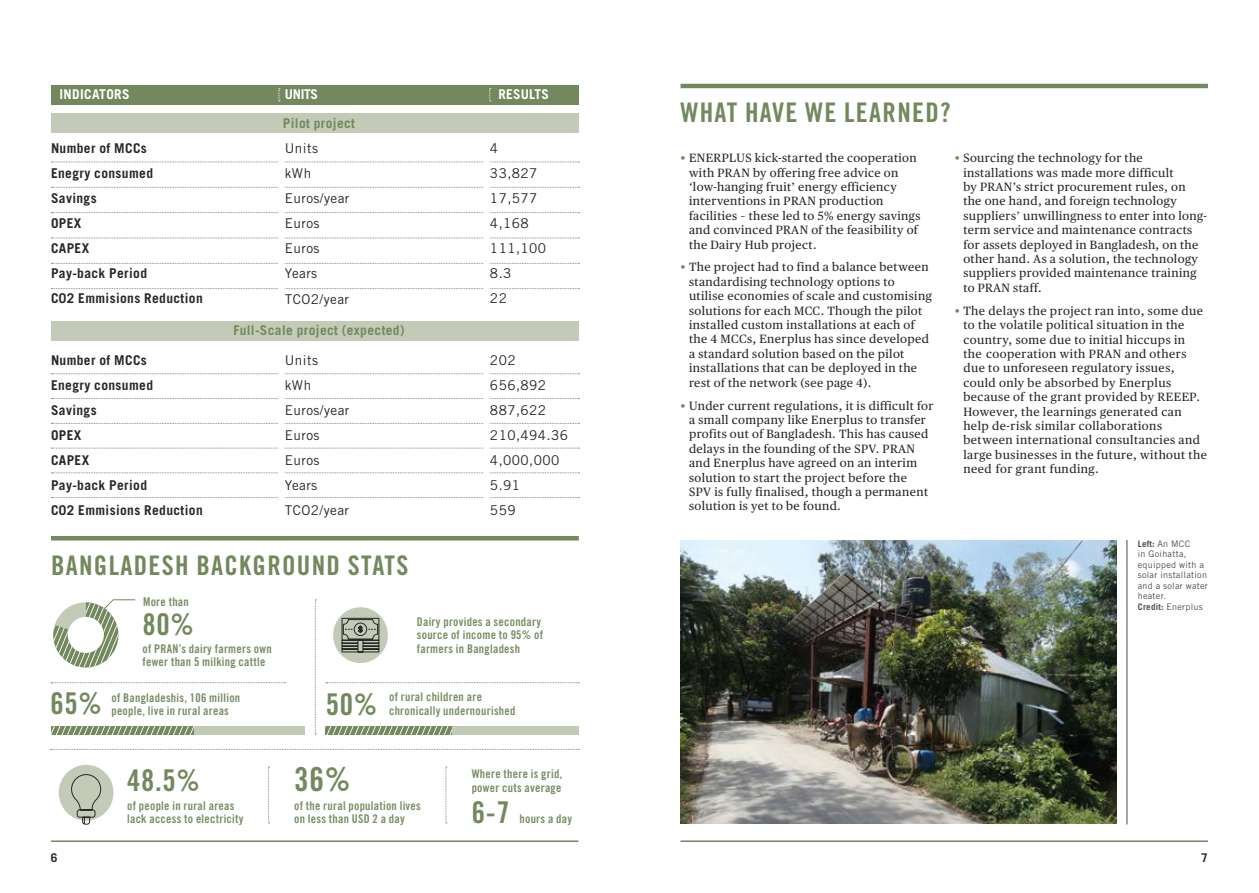
<style>
.page{position:relative;width:1259px;height:893px;background:#fff}
.page>*{position:absolute;margin:0;border:0;box-sizing:border-box;transform-origin:0 0}
.t1{font:33px "Trade Gothic LT Std Bd Cn 20";color:#73885d}
.t2{font:30px "Trade Gothic LT Std Bd Cn 20";letter-spacing:.025em;color:#73885d}
.t3{font:27px "Trade Gothic LT Std Bd Cn 20";letter-spacing:.05em;color:#73885d}
.t4{font:13.5px/25px "Trade Gothic LT Std";letter-spacing:.03em;color:#282827}
.t5{font:700 13.5px/25px "Trade Gothic LT Std";letter-spacing:.025em;color:#282827}
.t6{font:700 13.5px "Trade Gothic LT Std";letter-spacing:.025em;color:#73885d}
.t7{font:700 13.5px "Trade Gothic LT Std";letter-spacing:.015em;color:#fff}
.t8{font:12px/14.4px "Publico Text";letter-spacing:.035em;color:#282827}
.t9{font:12px/13.5px "Trade Gothic LT Std Bd Cn 20";letter-spacing:.025em;color:#798d63}
.t10{font:700 12px "Trade Gothic LT Std";color:#282827}
.t11{font:9px/10.5px "Trade Gothic LT Std";letter-spacing:.03em;color:#544f4d}
.s1{color:#73885d}
.s2{font-weight:700}
</style>
<div class="page">
<div style="left:51px;top:85px;width:528px;height:20px;background:#73885d"></div>
<div style="left:51px;top:114px;width:527px;height:19px;background:#c3cab8"></div>
<div style="left:51px;top:321px;width:527px;height:19px;background:#c3cab8"></div>
<hr style="left:51px;top:840px;width:527px;height:2px;background:#73885d">
<hr style="left:680px;top:840px;width:528px;height:2px;background:#73885d">
<hr style="left:680px;top:84px;width:528px;height:4px;background:#73885d">
<hr style="left:1126px;top:540px;width:1px;height:284px;background:#4e4946">
<img style="left:680px;top:540px;width:436px;height:283px">
<svg style="left:51px;top:162px;width:528px;height:1px"></svg>
<svg style="left:51px;top:187px;width:528px;height:1px"></svg>
<svg style="left:51px;top:212px;width:528px;height:1px"></svg>
<svg style="left:51px;top:238px;width:528px;height:1px"></svg>
<svg style="left:51px;top:263px;width:528px;height:1px"></svg>
<svg style="left:51px;top:288px;width:528px;height:1px"></svg>
<svg style="left:51px;top:373px;width:528px;height:1px"></svg>
<svg style="left:51px;top:398px;width:528px;height:1px"></svg>
<svg style="left:51px;top:423px;width:528px;height:1px"></svg>
<svg style="left:51px;top:448px;width:528px;height:1px"></svg>
<svg style="left:51px;top:472px;width:528px;height:1px"></svg>
<svg style="left:51px;top:497px;width:528px;height:1px"></svg>
<svg style="left:279px;top:88px;width:1px;height:13px"></svg>
<svg style="left:489px;top:88px;width:2px;height:13px"></svg>
<div style="left:279px;top:144px;width:6px;height:163px;background:#fff"></div>
<div style="left:483px;top:144px;width:6px;height:163px;background:#fff"></div>
<div style="left:279px;top:355px;width:6px;height:163px;background:#fff"></div>
<div style="left:483px;top:355px;width:6px;height:163px;background:#fff"></div>
<hr style="left:51px;top:536px;width:528px;height:4px;background:#73885d">
<svg style="left:53px;top:599px;width:83px;height:68px"></svg>
<div style="left:59px;top:765px;width:54px;height:56px;background:#c3cab8;border-radius:50%"></div>
<svg style="left:71px;top:774px;width:30px;height:51px"></svg>
<div style="left:333px;top:607px;width:55px;height:56px;background:#c3cab8;border-radius:50%"></div>
<svg style="left:341px;top:618px;width:38px;height:35px"></svg>
<svg style="left:326px;top:682px;width:253px;height:1px"></svg>
<svg style="left:268px;top:767px;width:2px;height:57px"></svg>
<svg style="left:315px;top:600px;width:1px;height:135px"></svg>
<svg style="left:445px;top:767px;width:2px;height:57px"></svg>
<svg style="left:51px;top:682px;width:234px;height:1px"></svg>
<svg style="left:51px;top:749px;width:528px;height:1px"></svg>
<svg style="left:326px;top:726px;width:126px;height:8px"></svg>
<div style="left:452px;top:726px;width:127px;height:8px;background:#c3cab8"></div>
<svg style="left:51px;top:726px;width:143px;height:8px"></svg>
<div style="left:194px;top:726px;width:110px;height:8px;background:#c3cab8"></div>
<p class="t7" style="left:60px;top:86px;width:72px">INDICATORS</p>
<p class="t5" style="left:51px;top:136px;width:153px">Number of MCCs<br>Enegry consumed<br>Savings<br>OPEX<br>CAPEX<br>Pay-back Period<br>C02 Emmisions Reduction</p>
<p class="t5" style="left:51px;top:347px;width:153px">Number of MCCs<br>Enegry consumed<br>Savings<br>OPEX<br>CAPEX<br>Pay-back Period<br>C02 Emmisions Reduction</p>
<p class="t7" style="left:285px;top:86px;width:35px">UNITS</p>
<p class="t6" style="left:283px;top:115px;width:74px">Pilot project</p>
<p class="t4" style="left:285px;top:136px;width:66px">Units<br>kWh<br>Euros/year<br>Euros<br>Euros<br>Years<br>TCO2/year</p>
<p class="t6" style="left:233px;top:322px;width:173px">Full-Scale project (expected)</p>
<p class="t4" style="left:285px;top:347px;width:66px">Units<br>kWh<br>Euros/year<br>Euros<br>Euros<br>Years<br>TCO2/year</p>
<p class="t7" style="left:498px;top:86px;width:52px">RESULTS</p>
<p class="t4" style="left:490px;top:136px;width:58px">4<br>33,827<br>17,577<br>4,168<br>111,100<br>8.3<br>22</p>
<p class="t4" style="left:490px;top:347px;width:80px">202<br>656,892<br>887,622<br>210,494.36<br>4,000,000<br>5.91<br>559</p>
<h3 class="t3" style="left:51px;top:548px;width:359px">BANGLADESH BACKGROUND STATS</h3>
<h2 class="t2" style="left:142px;top:606px;width:53px">80%</h2>
<p class="t9" style="left:142px;top:642px;width:131px">of PRAN’s dairy farmers own fewer than 5 milking cattle</p>
<p class="t9" style="left:143px;top:595px;width:47px">More than</p>
<p class="t9" style="left:417px;top:615px;width:128px">Dairy provides a secondary source of income to 95% of farmers in Bangladesh</p>
<h2 class="t2" style="left:50px;top:685px;width:53px">65%</h2>
<p class="t9" style="left:111px;top:690px;width:130px">of Bangladeshis, 106 million people, live in rural areas</p>
<h2 class="t2" style="left:127px;top:762px;width:74px">48.5%</h2>
<p class="t9" style="left:127px;top:798px;width:118px">of people in rural areas lack access to electricity</p>
<h2 class="t2" style="left:326px;top:686px;width:53px">50%</h2>
<p class="t9" style="left:389px;top:690px;width:94px">of rural children are</p>
<p class="t9" style="left:389px;top:704px;width:128px">chronically undernourished</p>
<h1 class="t1" style="left:294px;top:759px;width:58px">36%</h1>
<p class="t9" style="left:472px;top:767px;width:92px">Where there is grid, power cuts average</p>
<p class="t9" style="left:294px;top:798px;width:128px">of the rural population lives on less than USD 2 a day</p>
<h2 class="t2" style="left:472px;top:794px;width:39px">6-7</h2>
<p class="t9" style="left:519px;top:812px;width:54px">hours a day</p>
<h3 class="t3" style="left:680px;top:96px;width:272px">WHAT HAVE WE LEARNED?</h3>
<p class="t8" style="left:689px;top:151px;width:233px;text-indent:-9px"><span class="s1">•</span> ENERPLUS kick-started the cooperation with PRAN by offering free advice on ‘low-hanging fruit’ energy efficiency interventions in PRAN production facilities – these led to 5% energy savings and convinced PRAN of the feasibility of the Dairy Hub project.</p>
<p class="t8" style="left:689px;top:260px;width:244px;text-indent:-9px"><span class="s1">•</span> The project had to find a balance between standardising technology options to utilise economies of scale and customising solutions for each MCC. Though the pilot installed custom installations at each of the 4 MCCs, Enerplus has since developed a standard solution based on the pilot installations that can be deployed in the rest of the network (see page 4).</p>
<p class="t8" style="left:689px;top:398px;width:246px;text-indent:-9px"><span class="s1">•</span> Under current regulations, it is difficult for a small company like Enerplus to transfer profits out of Bangladesh. This has caused delays in the founding of the SPV. PRAN and Enerplus have agreed on an interim solution to start the project before the<br>SPV is fully finalised, though a permanent solution is yet to be found.</p>
<p class="t8" style="left:963px;top:151px;width:245px;text-indent:-9px"><span class="s1">•</span> Sourcing the technology for the installations was made more difficult<br>by PRAN’s strict procurement rules, on<br>the one hand, and foreign technology suppliers’ unwillingness to enter into long&shy;term service and maintenance contracts for assets deployed in Bangladesh, on the other hand. As a solution, the technology suppliers provided maintenance training to PRAN staff.</p>
<p class="t8" style="left:963px;top:303px;width:245px;text-indent:-9px"><span class="s1">•</span> The delays the project ran into, some due to the volatile political situation in the country, some due to initial hiccups in<br>the cooperation with PRAN and others due to unforeseen regulatory issues, could only be absorbed by Enerplus because of the grant provided by REEEP.<br>However, the learnings generated can help de-risk similar collaborations between international consultancies and large businesses in the future, without the need for grant funding.</p>
<p class="t11" style="left:1137px;top:538px;width:72px"><span class="s2">Left:</span> An MCC<br>in Goihatta, equipped with a solar installation and a solar water heater.<br><span class="s2">Credit:</span> Enerplus</p>
<p class="t10" style="left:51px;top:851px;width:8px">6</p>
<p class="t10" style="left:1201px;top:851px;width:8px">7</p>
</div>
